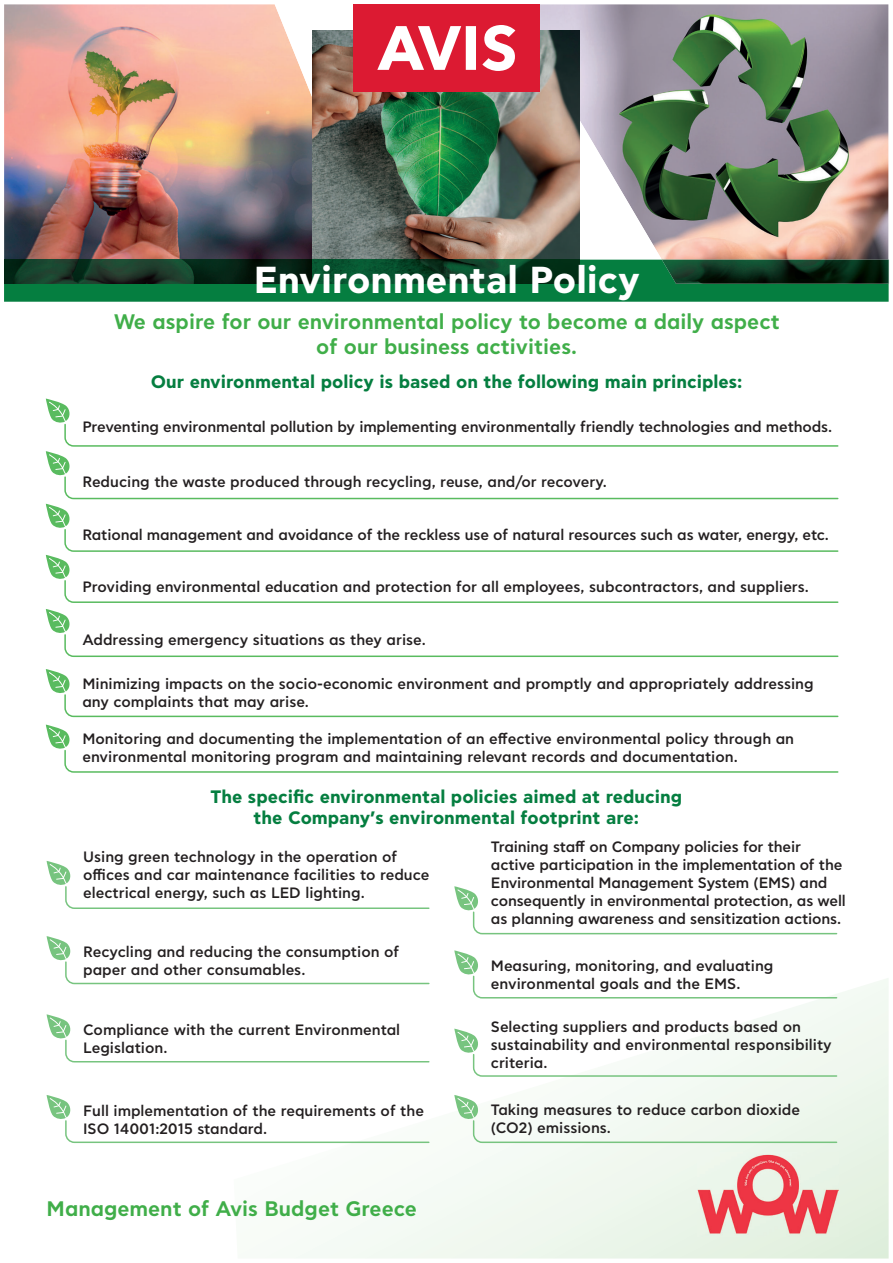
<style>
.page{position:relative;width:893px;height:1263px;background:#fff}
.page>*{position:absolute;margin:0;border:0;box-sizing:border-box;transform-origin:0 0}
.t1{font:700 37.5px "CF Asty Std";color:#fff}
.t2{font:600 21px/25.2px "CF Asty Pro";color:#40ae49;text-align:center}
.t3{font:700 18px/21.6px "CF Asty Std";color:#057e40;text-align:center}
.t4{font:500 15px/18px "CF Asty Pro";color:#231f20}
</style>
<div class="page">
<img style="left:539px;top:4px;width:349px;height:256px">
<img style="left:4px;top:4px;width:309px;height:256px">
<img style="left:313px;top:30px;width:267px;height:230px">
<div style="left:4px;top:260px;width:884px;height:42px;background:#057e40"></div>
<img style="left:662px;top:260px;width:226px;height:24px">
<img style="left:4px;top:260px;width:576px;height:24px">
<div style="left:353px;top:4px;width:186px;height:88px;background:#dc1a32"></div>
<svg style="left:377px;top:25px;width:138px;height:46px"></svg>
<svg style="left:296px;top:978px;width:592px;height:281px"></svg>
<svg style="left:47px;top:861px;width:383px;height:48px"></svg>
<svg style="left:47px;top:936px;width:383px;height:49px"></svg>
<svg style="left:454px;top:886px;width:384px;height:49px"></svg>
<svg style="left:47px;top:1014px;width:383px;height:49px"></svg>
<svg style="left:47px;top:1095px;width:383px;height:49px"></svg>
<svg style="left:454px;top:950px;width:384px;height:49px"></svg>
<svg style="left:454px;top:1029px;width:384px;height:49px"></svg>
<svg style="left:454px;top:1095px;width:384px;height:49px"></svg>
<svg style="left:46px;top:399px;width:793px;height:258px"></svg>
<svg style="left:46px;top:669px;width:793px;height:49px"></svg>
<svg style="left:46px;top:725px;width:793px;height:48px"></svg>
<img style="left:697px;top:1152px;width:141px;height:84px">
<h1 class="t1" style="left:254px;top:266px;width:388px">Environmental Policy</h1>
<h2 class="t2" style="left:114px;top:310px;width:667px">We aspire for our environmental policy to become a daily aspect of our business activities.</h2>
<p class="t3" style="left:151px;top:373px;width:593px">Our environmental policy is based on the following main principles:</p>
<p class="t4" style="left:82px;top:419px;width:751px">Preventing environmental pollution by implementing environmentally friendly technologies and methods.</p>
<p class="t4" style="left:82px;top:474px;width:526px">Reducing the waste produced through recycling, reuse, and/or recovery.</p>
<p class="t4" style="left:82px;top:527px;width:748px">Rational management and avoidance of the reckless use of natural resources such as water, energy, etc.</p>
<p class="t4" style="left:82px;top:579px;width:728px">Providing environmental education and protection for all employees, subcontractors, and suppliers.</p>
<p class="t4" style="left:82px;top:632px;width:345px">Addressing emergency situations as they arise.</p>
<p class="t4" style="left:82px;top:676px;width:733px">Minimizing impacts on the socio-economic environment and promptly and appropriately addressing any complaints that may arise.</p>
<p class="t4" style="left:82px;top:731px;width:713px">Monitoring and documenting the implementation of an effective environmental policy through an environmental monitoring program and maintaining relevant records and documentation.</p>
<p class="t3" style="left:210px;top:787px;width:473px">The specific environmental policies aimed at reducing the Company’s environmental footprint are:</p>
<p class="t4" style="left:83px;top:849px;width:348px">Using green technology in the operation of offices and car maintenance facilities to reduce electrical energy, such as LED lighting.</p>
<p class="t4" style="left:83px;top:944px;width:318px">Recycling and reducing the consumption of paper and other consumables.</p>
<p class="t4" style="left:83px;top:1022px;width:319px">Compliance with the current Environmental<br>Legislation.</p>
<p class="t4" style="left:83px;top:1103px;width:342px">Full implementation of the requirements of the<br>ISO 14001:2015 standard.</p>
<h2 class="t2" style="left:47px;top:1198px;width:372px">Management of Avis Budget Greece</h2>
<p class="t4" style="left:491px;top:838px;width:356px">Training staff on Company policies for their active participation in the implementation of the Environmental Management System (EMS) and consequently in environmental protection, as well as planning awareness and sensitization actions.</p>
<p class="t4" style="left:491px;top:958px;width:284px">Measuring, monitoring, and evaluating environmental goals and the EMS.</p>
<p class="t4" style="left:491px;top:1019px;width:342px">Selecting suppliers and products based on sustainability and environmental responsibility criteria.</p>
<p class="t4" style="left:491px;top:1102px;width:311px">Taking measures to reduce carbon dioxide (CO2) emissions.</p>
</div>
